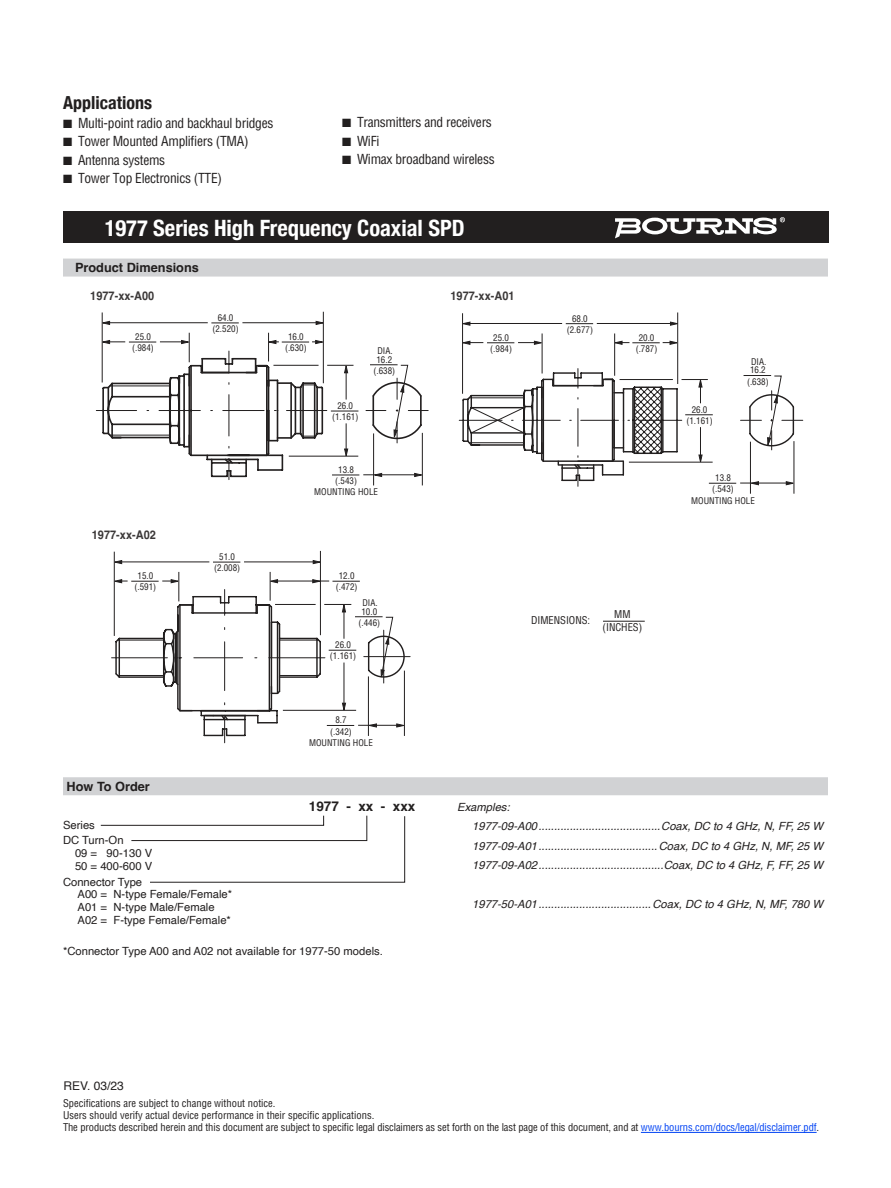
<style>
.page{position:relative;width:891px;height:1188px;background:#fff}
.page>*{position:absolute;margin:0;border:0;box-sizing:border-box;transform-origin:0 0}
.t1{font:700 condensed 22.5px "Helvetica Neue";color:#fff}
.t2{font:700 condensed 18px "Helvetica Neue";color:#221f1f}
.t3{font:condensed 13.5px "Helvetica";letter-spacing:-.02em;color:#221f1f}
.t4{font:700 13.5px "Helvetica";color:#221f1f}
.t5{font:700 12.75px "Helvetica";color:#221f1f}
.t6{font:700 12px "Helvetica";color:#3b3838;scale:.92 1}
.t7{font:12px "Helvetica";color:#221f1f}
.t8{font:italic 11.25px/19.5px "Helvetica";color:#221f1f}
.t9{font:11.25px/12.8px "Helvetica";color:#221f1f}
.t10{font:condensed 10.5px/12px "Helvetica";letter-spacing:-.01em;color:#221f1f}
.t11{font:condensed 9px/11.2px "Helvetica";color:#221f1f;text-align:center}
.s1{color:#0042f4}
</style>
<div class="page">
<hr style="left:641px;top:1132px;width:176px;height:1px;background:#0042f4">
<div style="left:63px;top:211px;width:766px;height:32px;background:#221f1f"></div>
<svg style="left:615px;top:217px;width:170px;height:21px"></svg>
<div style="left:63px;top:259px;width:765px;height:18px;background:#d1d2d4"></div>
<hr style="left:603px;top:621px;width:42px;height:1px;background:#221f1f">
<div style="left:63px;top:777px;width:765px;height:18px;background:#d1d2d4"></div>
<svg style="left:100px;top:815px;width:305px;height:68px"></svg>
<hr style="left:102px;top:312px;width:1px;height:71px;background:#221f1f">
<svg style="left:211px;top:323px;width:28px;height:1px"></svg>
<svg style="left:101px;top:321px;width:9px;height:4px"></svg>
<svg style="left:316px;top:321px;width:7px;height:4px"></svg>
<hr style="left:109px;top:322px;width:99px;height:1px;background:#221f1f">
<hr style="left:242px;top:322px;width:75px;height:1px;background:#221f1f">
<hr style="left:323px;top:312px;width:1px;height:71px;background:#221f1f">
<hr style="left:96px;top:410px;width:41px;height:1px;background:#221f1f">
<svg style="left:101px;top:333px;width:321px;height:113px"></svg>
<svg style="left:179px;top:406px;width:615px;height:88px"></svg>
<hr style="left:462px;top:313px;width:1px;height:81px;background:#221f1f">
<svg style="left:462px;top:341px;width:80px;height:4px"></svg>
<hr style="left:542px;top:333px;width:1px;height:41px;background:#221f1f">
<svg style="left:566px;top:323px;width:27px;height:1px"></svg>
<svg style="left:462px;top:322px;width:8px;height:4px"></svg>
<svg style="left:670px;top:322px;width:9px;height:4px"></svg>
<hr style="left:469px;top:323px;width:93px;height:1px;background:#221f1f">
<hr style="left:597px;top:323px;width:75px;height:1px;background:#221f1f">
<hr style="left:614px;top:333px;width:1px;height:43px;background:#221f1f">
<svg style="left:614px;top:341px;width:65px;height:4px"></svg>
<hr style="left:677px;top:312px;width:1px;height:72px;background:#221f1f">
<hr style="left:794px;top:441px;width:1px;height:53px;background:#221f1f">
<svg style="left:461px;top:369px;width:342px;height:117px"></svg>
<hr style="left:740px;top:483px;width:48px;height:1px;background:#221f1f">
<hr style="left:750px;top:442px;width:1px;height:52px;background:#221f1f">
<hr style="left:112px;top:657px;width:55px;height:1px;background:#221f1f">
<hr style="left:114px;top:552px;width:1px;height:84px;background:#221f1f">
<svg style="left:213px;top:562px;width:27px;height:1px"></svg>
<svg style="left:113px;top:560px;width:9px;height:4px"></svg>
<svg style="left:313px;top:560px;width:7px;height:4px"></svg>
<hr style="left:121px;top:562px;width:88px;height:1px;background:#221f1f">
<hr style="left:244px;top:562px;width:70px;height:1px;background:#221f1f">
<hr style="left:320px;top:551px;width:1px;height:84px;background:#221f1f">
<svg style="left:113px;top:572px;width:298px;height:171px"></svg>
<hr style="left:358px;top:725px;width:40px;height:1px;background:#221f1f">
<hr style="left:368px;top:676px;width:1px;height:60px;background:#221f1f">
<h2 class="t2" style="left:63px;top:96px;width:91px">Applications</h2>
<p class="t3" style="left:63px;top:118px;width:212px">■ Multi-point radio and backhaul bridges</p>
<p class="t3" style="left:63px;top:136px;width:187px">■ Tower Mounted Amplifiers (TMA)</p>
<p class="t3" style="left:63px;top:154px;width:104px">■ Antenna systems</p>
<p class="t3" style="left:63px;top:173px;width:161px">■ Tower Top Electronics (TTE)</p>
<p class="t3" style="left:342px;top:117px;width:151px">■ Transmitters and receivers</p>
<p class="t3" style="left:342px;top:135px;width:39px">■ WiFi</p>
<p class="t3" style="left:342px;top:154px;width:154px">■ Wimax broadband wireless</p>
<h1 class="t1" style="left:105px;top:220px;width:361px">1977 Series High Frequency Coaxial SPD</h1>
<p class="t5" style="left:75px;top:260px;width:125px">Product Dimensions</p>
<p class="t6" style="left:90px;top:289px;width:71px">1977-xx-A00</p>
<p class="t11" style="left:132px;top:332px;width:23px">25.0 (.984)</p>
<p class="t6" style="left:92px;top:528px;width:71px">1977-xx-A02</p>
<p class="t11" style="left:135px;top:571px;width:23px">15.0 (.591)</p>
<p class="t5" style="left:67px;top:779px;width:85px">How To Order</p>
<p class="t11" style="left:212px;top:313px;width:28px">64.0 (2.520)</p>
<p class="t11" style="left:214px;top:552px;width:28px">51.0 (2.008)</p>
<p class="t11" style="left:285px;top:332px;width:23px">16.0 (.630)</p>
<p class="t11" style="left:332px;top:401px;width:28px">26.0 (1.161)</p>
<p class="t11" style="left:376px;top:347px;width:18px;line-height:8.7px;text-align:left">DIA.<br>16.2</p>
<p class="t11" style="left:373px;top:366px;width:23px">(.638)</p>
<p class="t11" style="left:314px;top:465px;width:65px">13.8<br>(.543)<br>MOUNTING HOLE</p>
<p class="t11" style="left:336px;top:571px;width:23px">12.0 (.472)</p>
<p class="t11" style="left:361px;top:599px;width:18px;line-height:8.7px;text-align:left">DIA.<br>10.0</p>
<p class="t11" style="left:358px;top:618px;width:23px">(.446)</p>
<p class="t11" style="left:330px;top:640px;width:28px">26.0 (1.161)</p>
<p class="t11" style="left:309px;top:715px;width:65px">8.7<br>(.342)<br>MOUNTING HOLE</p>
<p class="t4" style="left:309px;top:799px;width:108px">1977 - xx - xxx</p>
<p class="t9" style="left:63px;top:818px;width:62px;line-height:15.8px">Series<br>DC Turn-On</p>
<p class="t9" style="left:75px;top:848px;width:79px">09 = 90-130 V<br>50 = 400-600 V</p>
<p class="t9" style="left:78px;top:876px;width:156px;text-indent:-15px">Connector Type<br>A00 = N-type Female/Female*<br>A01 = N-type Male/Female<br>A02 = F-type Female/Female*</p>
<p class="t9" style="left:63px;top:945px;width:322px">*Connector Type A00 and A02 not available for 1977-50 models.</p>
<p class="t6" style="left:451px;top:289px;width:71px">1977-xx-A01</p>
<p class="t11" style="left:490px;top:333px;width:23px">25.0 (.984)</p>
<p class="t11" style="left:567px;top:313px;width:28px">68.0 (2.677)</p>
<p class="t11" style="left:636px;top:333px;width:23px">20.0 (.787)</p>
<p class="t11" style="left:686px;top:405px;width:28px">26.0 (1.161)</p>
<p class="t11" style="left:750px;top:358px;width:18px;line-height:8.7px;text-align:left">DIA.<br>16.2</p>
<p class="t11" style="left:747px;top:377px;width:23px">(.638)</p>
<p class="t11" style="left:691px;top:473px;width:65px">13.8<br>(.543)<br>MOUNTING HOLE</p>
<p class="t10" style="left:531px;top:616px;width:61px">DIMENSIONS:</p>
<p class="t10" style="left:603px;top:609px;width:41px;line-height:12.6px;text-align:center">MM (INCHES)</p>
<p class="t8" style="left:472px;top:798px;width:353px;text-indent:-15px">Examples:<br>1977-09-A00 .......................................Coax, DC to 4 GHz, N, FF, 25 W 1977-09-A01 ......................................Coax, DC to 4 GHz, N, MF, 25 W 1977-09-A02 ........................................Coax, DC to 4 GHz, F, FF, 25 W</p>
<p class="t8" style="left:472px;top:895px;width:353px">1977-50-A01 ....................................Coax, DC to 4 GHz, N, MF, 780 W</p>
<p class="t7" style="left:64px;top:1077px;width:62px">REV. 03/23</p>
<p class="t10" style="left:63px;top:1099px;width:758px">Specifications are subject to change without notice.<br>Users should verify actual device performance in their specific applications.<br>The products described herein and this document are subject to specific legal disclaimers as set forth on the last page of this document, and at <span class="s1">www.bourns.com/docs/legal/disclaimer.pdf</span>.</p>
</div>
